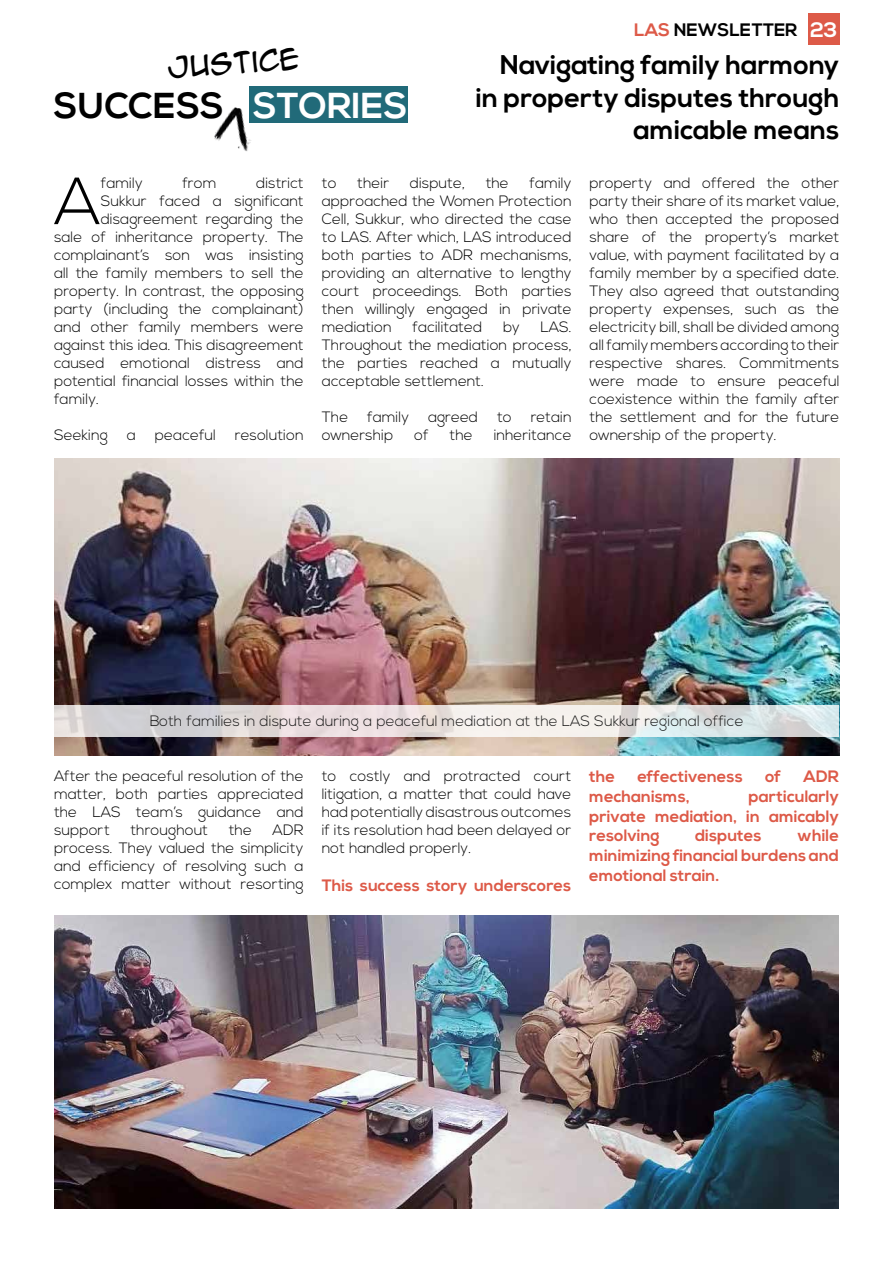
<style>
.page{position:relative;width:893px;height:1263px;background:#fff}
.page>*{position:absolute;margin:0;border:0;box-sizing:border-box;transform-origin:0 0}
.t1{font:300 66.45px "Nexa";color:#000}
.t2{font:700 36px "Nexa";color:#000}
.t3{font:700 27px/32.4px "Nexa";color:#000;text-align:right}
.t4{font:27px "Anime Ace";color:#000}
.t5{font:700 18px "Nexa";color:#000}
.t6{font:700 16.5px/19.8px "Nexa";color:#dd5a48;text-align:justify}
.t7{font:300 15px/18px "Nexa";color:#000;text-align:justify}
.s1{color:#fff}
.s2{color:#dd5a48}
.s3{font-size:21px;color:#fff}
</style>
<div class="page">
<div style="left:808px;top:14px;width:31px;height:31px;background:#dd5a48"></div>
<div style="left:249px;top:86px;width:159px;height:36px;background:#216a79"></div>
<img style="left:214px;top:107px;width:44px;height:44px">
<img style="left:54px;top:459px;width:785px;height:296px">
<img style="left:54px;top:915px;width:785px;height:294px">
<svg style="left:54px;top:705px;width:785px;height:31px;background:#e3e0e0"></svg>
<h3 class="t4" style="left:166px;top:53px;width:134px;rotate:-4deg">Justice</h3>
<h2 class="t2" style="left:54px;top:85px;width:355px">SUCCESS <span class="s1">STORIES</span></h2>
<p class="t5" style="left:634px;top:20px;width:205px"><span class="s2">LAS</span> NEWSLETTER <span class="s3">23</span></p>
<h3 class="t3" style="left:476px;top:50px;width:365px">Navigating family harmony in property disputes through amicable means</h3>
<h1 class="t1" style="left:55px;top:163px;width:48px">A</h1>
<p class="t7" style="left:101px;top:175px;width:44px">family</p>
<p class="t7" style="left:182px;top:175px;width:36px">from</p>
<p class="t7" style="left:256px;top:175px;width:49px">district</p>
<p class="t7" style="left:101px;top:193px;width:205px">Sukkur faced a significant</p>
<p class="t7" style="left:101px;top:211px;width:205px">disagreement regarding the</p>
<p class="t7" style="left:54px;top:229px;width:251px">sale of inheritance property. The</p>
<p class="t7" style="left:54px;top:247px;width:251px">complainant’s son was insisting</p>
<p class="t7" style="left:54px;top:265px;width:251px">all the family members to sell the</p>
<p class="t7" style="left:54px;top:283px;width:251px">property. In contrast, the opposing</p>
<p class="t7" style="left:54px;top:301px;width:251px">party (including the complainant)</p>
<p class="t7" style="left:54px;top:319px;width:251px">and other family members were</p>
<p class="t7" style="left:54px;top:337px;width:251px">against this idea. This disagreement</p>
<p class="t7" style="left:54px;top:355px;width:251px">caused emotional distress and</p>
<p class="t7" style="left:54px;top:373px;width:251px">potential financial losses within the</p>
<p class="t7" style="left:54px;top:391px;width:46px">family.</p>
<p class="t7" style="left:54px;top:427px;width:55px">Seeking</p>
<p class="t7" style="left:127px;top:427px;width:11px">a</p>
<p class="t7" style="left:155px;top:427px;width:63px">peaceful</p>
<p class="t7" style="left:235px;top:427px;width:70px">resolution</p>
<p class="t7" style="left:322px;top:175px;width:16px">to</p>
<p class="t7" style="left:357px;top:175px;width:33px">their</p>
<p class="t7" style="left:410px;top:175px;width:57px">dispute,</p>
<p class="t7" style="left:486px;top:175px;width:25px">the</p>
<p class="t7" style="left:322px;top:175px;width:251px;text-indent:208px">family approached the Women Protection Cell, Sukkur, who directed the case to LAS. After which, LAS introduced both parties to ADR mechanisms, providing an alternative to lengthy court proceedings. Both parties then willingly engaged in private mediation</p>
<p class="t7" style="left:322px;top:319px;width:251px;text-indent:219px">LAS.<br>Throughout the mediation process, the parties reached a mutually acceptable settlement.</p>
<p class="t7" style="left:322px;top:409px;width:28px">The</p>
<p class="t7" style="left:367px;top:409px;width:44px">family</p>
<p class="t7" style="left:428px;top:409px;width:52px">agreed</p>
<p class="t7" style="left:497px;top:409px;width:16px">to</p>
<p class="t7" style="left:531px;top:409px;width:42px">retain</p>
<p class="t7" style="left:322px;top:427px;width:73px">ownership</p>
<p class="t7" style="left:414px;top:427px;width:16px">of</p>
<p class="t7" style="left:450px;top:427px;width:25px">the</p>
<p class="t7" style="left:494px;top:427px;width:79px">inheritance</p>
<p class="t7" style="left:413px;top:319px;width:71px">facilitated</p>
<p class="t7" style="left:503px;top:319px;width:18px">by</p>
<p class="t7" style="left:590px;top:175px;width:251px">property and offered the other party their share of its market value, who then accepted the proposed share of the property’s market value, with payment facilitated by a family member by a specified date.<br>They also agreed that outstanding property expenses, such as the electricity bill, shall be divided among all family members according to their respective shares. Commitments were made to ensure peaceful coexistence within the family after the settlement and for the future ownership of the property.</p>
<p class="t7" style="left:149px;top:713px;width:596px">Both families in dispute during a peaceful mediation at the LAS Sukkur regional office</p>
<p class="t7" style="left:54px;top:767px;width:251px">After the peaceful resolution of the matter, both parties appreciated the LAS team’s guidance and support</p>
<p class="t6" style="left:589px;top:767px;width:27px">the</p>
<p class="t6" style="left:637px;top:767px;width:107px">effectiveness</p>
<p class="t6" style="left:765px;top:767px;width:18px">of</p>
<p class="t6" style="left:803px;top:767px;width:37px">ADR</p>
<p class="t6" style="left:589px;top:787px;width:102px">mechanisms,</p>
<p class="t7" style="left:322px;top:767px;width:251px">to costly and protracted court litigation, a matter that could have had potentially disastrous outcomes if its resolution had been delayed or not handled properly.</p>
<p class="t6" style="left:322px;top:876px;width:251px">This success story underscores</p>
<p class="t6" style="left:589px;top:787px;width:251px;text-indent:159px">particularly private mediation, in amicably resolving</p>
<p class="t7" style="left:54px;top:821px;width:251px;text-indent:218px">ADR process. They valued the simplicity and efficiency of resolving such a complex matter without resorting</p>
<p class="t7" style="left:130px;top:821px;width:79px">throughout</p>
<p class="t7" style="left:229px;top:821px;width:25px">the</p>
<p class="t6" style="left:589px;top:826px;width:251px;text-indent:208px">while minimizing financial burdens and emotional strain.</p>
<p class="t6" style="left:695px;top:826px;width:68px">disputes</p>
</div>
